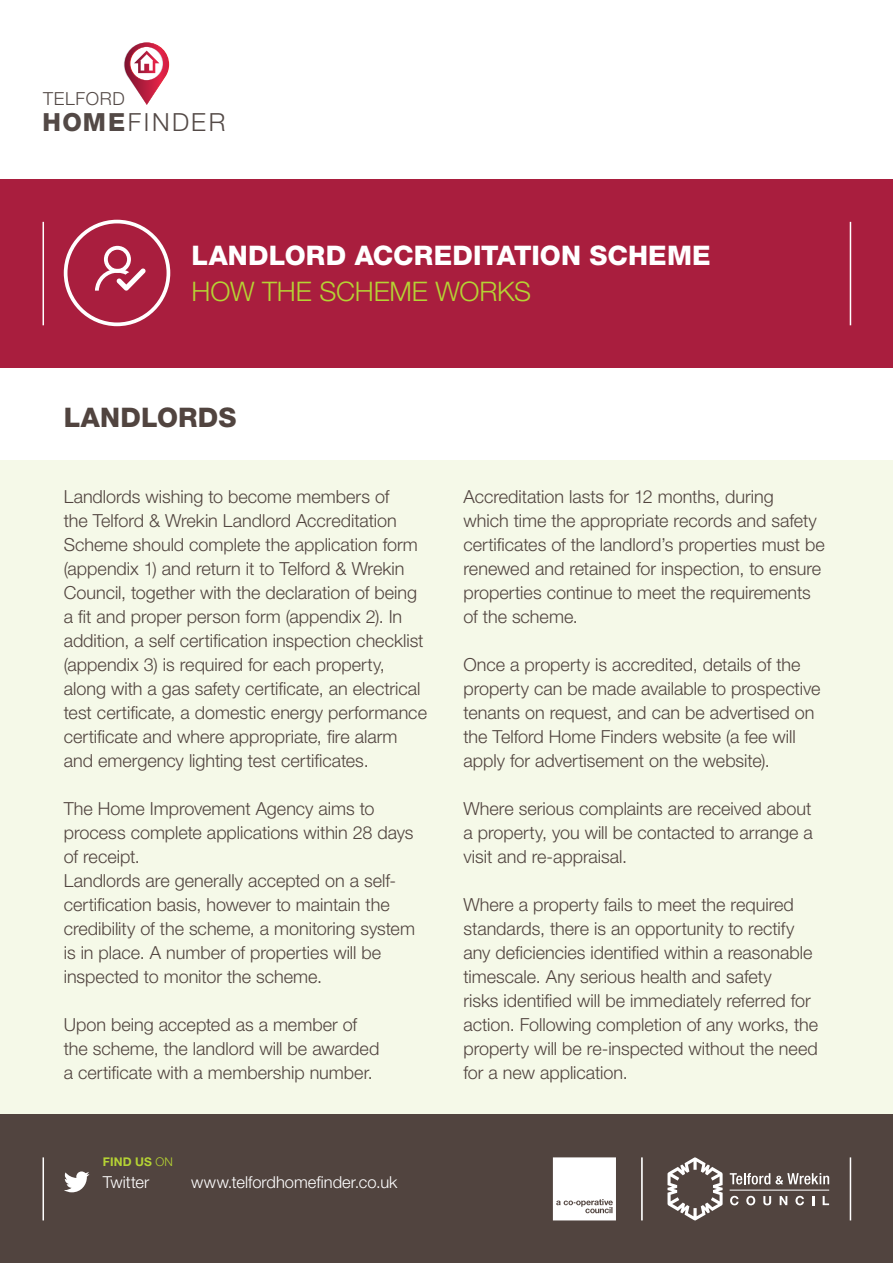
<style>
.page{position:relative;width:893px;height:1263px;background:#fff}
.page>*{position:absolute;margin:0;border:0;box-sizing:border-box;transform-origin:0 0}
.t1{font:800 27px "Helvetica Neue LT Std";letter-spacing:.005em;color:#fff}
.t2{font:300 27px "Helvetica Neue LT Std";letter-spacing:.125em;color:#b5d334}
.t3{font:800 27px "Helvetica Neue LT Std";letter-spacing:.01em;color:#51443f}
.t4{font:300 25.05px "Helvetica Neue LT Std";letter-spacing:.1em;color:#534946}
.t5{font:300 18px/24px "Helvetica Neue LT Std";color:#51443f}
.t6{font:300 18px "Helvetica Neue LT Std";letter-spacing:.035em;color:#534946}
.t7{font:300 16.5px "Helvetica Neue LT Std";color:#fff}
.t8{font:700 12px "Helvetica Neue LT Std";letter-spacing:.02em;color:#b5d334}
.s1{font-weight:800}
.s2{font-weight:300}
</style>
<div class="page">
<div style="left:0;top:460px;width:893px;height:803px;background:#f5f9e8"></div>
<div style="left:0;top:1115px;width:893px;height:148px;background:#51443f"></div>
<hr style="left:850px;top:1157px;width:1px;height:63px;background:#fff">
<hr style="left:43px;top:1157px;width:1px;height:63px;background:#fff">
<svg style="left:730px;top:1173px;width:99px;height:11px"></svg>
<svg style="left:667px;top:1157px;width:56px;height:63px"></svg>
<hr style="left:730px;top:1190px;width:99px;height:1px;background:#fff">
<svg style="left:730px;top:1196px;width:9px;height:9px"></svg>
<svg style="left:746px;top:1196px;width:9px;height:9px"></svg>
<svg style="left:763px;top:1196px;width:8px;height:9px"></svg>
<svg style="left:780px;top:1196px;width:7px;height:9px"></svg>
<svg style="left:795px;top:1196px;width:9px;height:9px"></svg>
<svg style="left:812px;top:1196px;width:2px;height:9px"></svg>
<svg style="left:823px;top:1196px;width:6px;height:9px"></svg>
<hr style="left:641px;top:1157px;width:2px;height:63px;background:#fff">
<svg style="left:553px;top:1157px;width:63px;height:63px"></svg>
<div style="left:0;top:179px;width:893px;height:189px;background:#a91e3e"></div>
<hr style="left:850px;top:222px;width:1px;height:103px;background:#fff">
<hr style="left:43px;top:222px;width:1px;height:103px;background:#fff">
<svg style="left:124px;top:43px;width:45px;height:62px"></svg>
<svg style="left:64px;top:220px;width:106px;height:106px"></svg>
<svg style="left:64px;top:1171px;width:25px;height:21px"></svg>
<p class="t6" style="left:43px;top:88px;width:83px">TELFORD</p>
<h2 class="t4" style="left:43px;top:106px;width:184px"><span class="s1">HOME</span>FINDER</h2>
<h1 class="t1" style="left:192px;top:240px;width:521px">LANDLORD ACCREDITATION SCHEME</h1>
<h1 class="t2" style="left:192px;top:275px;width:341px">How th e sch eme works</h1>
<h1 class="t3" style="left:64px;top:401px;width:173px">LANDLORDS</h1>
<p class="t5" style="left:64px;top:484px;width:365px">Landlords wishing to become members of<br>the Telford &amp; Wrekin Landlord Accreditation Scheme should complete the application form (appendix 1) and return it to Telford &amp; Wrekin Council, together with the declaration of being a fit and proper person form (appendix 2). In addition, a self certification inspection checklist (appendix 3) is required for each property, along with a gas safety certificate, an electrical test certificate, a domestic energy performance certificate and where appropriate, fire alarm and emergency lighting test certificates.</p>
<p class="t5" style="left:64px;top:796px;width:353px">The Home Improvement Agency aims to process complete applications within 28 days of receipt.<br>Landlords are generally accepted on a self&shy;certification basis, however to maintain the credibility of the scheme, a monitoring system is in place. A number of properties will be inspected to monitor the scheme.</p>
<p class="t5" style="left:64px;top:1012px;width:317px">Upon being accepted as a member of the scheme, the landlord will be awarded a certificate with a membership number.</p>
<p class="t8" style="left:103px;top:1154px;width:72px">FIND US <span class="s2">ON</span></p>
<p class="t7" style="left:103px;top:1172px;width:48px">Twitter</p>
<p class="t7" style="left:191px;top:1172px;width:208px">www.telfordhomefinder.co.uk</p>
<p class="t5" style="left:463px;top:484px;width:363px">Accreditation lasts for 12 months, during<br>which time the appropriate records and safety certificates of the landlord’s properties must be renewed and retained for inspection, to ensure properties continue to meet the requirements of the scheme.</p>
<p class="t5" style="left:463px;top:652px;width:358px">Once a property is accredited, details of the property can be made available to prospective tenants on request, and can be advertised on the Telford Home Finders website (a fee will apply for advertisement on the website).</p>
<p class="t5" style="left:463px;top:796px;width:351px;text-align:justify">Where serious complaints are received about a property, you will be contacted to arrange a visit and re-appraisal.</p>
<p class="t5" style="left:463px;top:892px;width:356px">Where a property fails to meet the required standards, there is an opportunity to rectify any deficiencies identified within a reasonable timescale. Any serious health and safety<br>risks identified will be immediately referred for action. Following completion of any works, the property will be re-inspected without the need for a new application.</p>
</div>
